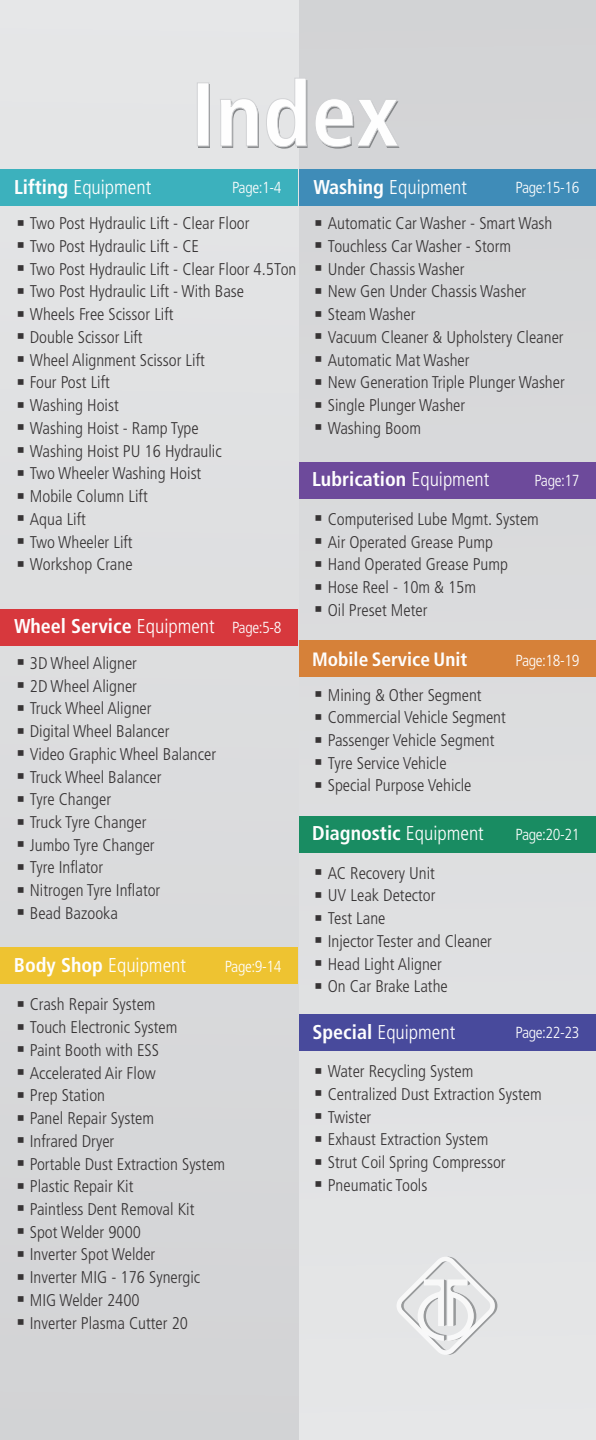
<style>
.page{position:relative;width:596px;height:1440px;background:#fff}
.page>*{position:absolute;margin:0;border:0;box-sizing:border-box;transform-origin:0 0}
.t1{font:700 condensed 90.4px "Frutiger LT";color:#848688}
.t2{font:700 condensed 20px "Frutiger LT";color:#fefefe}
.t3{font:300 condensed 20px "Frutiger LT";color:#fefefe}
.t4{font:700 condensed 19.2px "Frutiger LT";color:#fefefe}
.t5{font:300 condensed 17px/22.8px "Frutiger LT";color:#373435}
.t6{font:300 condensed 16px "Frutiger LT";letter-spacing:-.025em;color:#fefefe}
.s1{font-weight:700}
.s2{font-weight:300}
.s3{font-weight:300;font-size:16px}
</style>
<div class="page">
<div style="left:291px;top:0;width:304px;height:1440px;background:#dcddde"></div>
<div style="left:297px;top:169px;width:298px;height:37px;background:#3f8cb8"></div>
<div style="left:297px;top:462px;width:298px;height:37px;background:#6d4a9b"></div>
<div style="left:297px;top:1014px;width:298px;height:37px;background:#484a9c"></div>
<div style="left:297px;top:641px;width:298px;height:36px;background:#d68139"></div>
<div style="left:297px;top:816px;width:298px;height:36px;background:#198c62"></div>
<div style="left:0;top:0;width:298px;height:1440px;background:#dcddde"></div>
<div style="left:0;top:609px;width:298px;height:37px;background:#d7383d"></div>
<div style="left:0;top:169px;width:298px;height:37px;background:#3cb1bd"></div>
<div style="left:0;top:947px;width:298px;height:37px;background:#eec331"></div>
<svg style="left:396px;top:1256px;width:102px;height:99px"></svg>
<h1 class="t1" style="left:192px;top:80px;width:209px">Index</h1>
<p class="t3" style="left:14px;top:179px;width:139px"><span class="s1">Lifting</span> Equipment</p>
<p class="t6" style="left:232px;top:181px;width:51px">Page:1-4</p>
<p class="t5" style="left:30px;top:213px;width:268px">Two Post Hydraulic Lift - Clear Floor<br>Two Post Hydraulic Lift - CE<br>Two Post Hydraulic Lift - Clear Floor 4.5Ton<br>Two Post Hydraulic Lift - With Base<br>Wheels Free Scissor Lift<br>Double Scissor Lift<br>Wheel Alignment Scissor Lift<br>Four Post Lift<br>Washing Hoist<br>Washing Hoist - Ramp Type<br>Washing Hoist PU 16 Hydraulic<br>Two Wheeler Washing Hoist<br>Mobile Column Lift<br>Aqua Lift<br>Two Wheeler Lift<br>Workshop Crane</p>
<p class="t2" style="left:14px;top:618px;width:269px">Wheel Service <span class="s2">Equipment</span> <span class="s3">Page:5-8</span></p>
<p class="t5" style="left:30px;top:653px;width:188px">3D Wheel Aligner<br>2D Wheel Aligner<br>Truck Wheel Aligner<br>Digital Wheel Balancer<br>Video Graphic Wheel Balancer<br>Truck Wheel Balancer<br>Tyre Changer<br>Truck Tyre Changer<br>Jumbo Tyre Changer<br>Tyre Inflator<br>Nitrogen Tyre Inflator<br>Bead Bazooka</p>
<p class="t3" style="left:14px;top:957px;width:173px"><span class="s1">Body Shop</span> Equipment</p>
<p class="t6" style="left:225px;top:960px;width:58px">Page:9-14</p>
<p class="t5" style="left:30px;top:994px;width:197px">Crash Repair System<br>Touch Electronic System<br>Paint Booth with ESS<br>Accelerated Air Flow<br>Prep Station<br>Panel Repair System<br>Infrared Dryer<br>Portable Dust Extraction System<br>Plastic Repair Kit<br>Paintless Dent Removal Kit<br>Spot Welder 9000<br>Inverter Spot Welder<br>Inverter MIG - 176 Synergic<br>MIG Welder 2400<br>Inverter Plasma Cutter 20</p>
<p class="t3" style="left:313px;top:179px;width:155px"><span class="s1">Washing</span> Equipment</p>
<p class="t6" style="left:515px;top:181px;width:65px">Page:15-16</p>
<p class="t5" style="left:327px;top:213px;width:238px">Automatic Car Washer - Smart Wash<br>Touchless Car Washer - Storm<br>Under Chassis Washer<br>New Gen Under Chassis Washer<br>Steam Washer<br>Vacuum Cleaner &amp; Upholstery Cleaner<br>Automatic Mat Washer<br>New Generation Triple Plunger Washer<br>Single Plunger Washer<br>Washing Boom</p>
<p class="t2" style="left:312px;top:471px;width:179px">Lubrication <span class="s2">Equipment</span></p>
<p class="t6" style="left:534px;top:474px;width:47px">Page:17</p>
<p class="t5" style="left:327px;top:509px;width:212px">Computerised Lube Mgmt. System<br>Air Operated Grease Pump<br>Hand Operated Grease Pump<br>Hose Reel - 10m &amp; 15m<br>Oil Preset Meter</p>
<p class="t4" style="left:312px;top:652px;width:156px">Mobile Service Unit</p>
<p class="t6" style="left:515px;top:654px;width:65px">Page:18-19</p>
<p class="t5" style="left:327px;top:685px;width:179px">Mining &amp; Other Segment<br>Commercial Vehicle Segment<br>Passenger Vehicle Segment<br>Tyre Service Vehicle<br>Special Purpose Vehicle</p>
<p class="t2" style="left:312px;top:825px;width:173px">Diagnostic <span class="s2">Equipment</span></p>
<p class="t6" style="left:515px;top:828px;width:65px">Page:20-21</p>
<p class="t5" style="left:327px;top:863px;width:166px">AC Recovery Unit<br>UV Leak Detector<br>Test Lane<br>Injector Tester and Cleaner<br>Head Light Aligner<br>On Car Brake Lathe</p>
<p class="t3" style="left:312px;top:1024px;width:144px"><span class="s1">Special</span> Equipment</p>
<p class="t6" style="left:515px;top:1026px;width:65px">Page:22-23</p>
<p class="t5" style="left:327px;top:1061px;width:215px">Water Recycling System<br>Centralized Dust Extraction System<br>Twister<br>Exhaust Extraction System<br>Strut Coil Spring Compressor<br>Pneumatic Tools</p>
</div>
